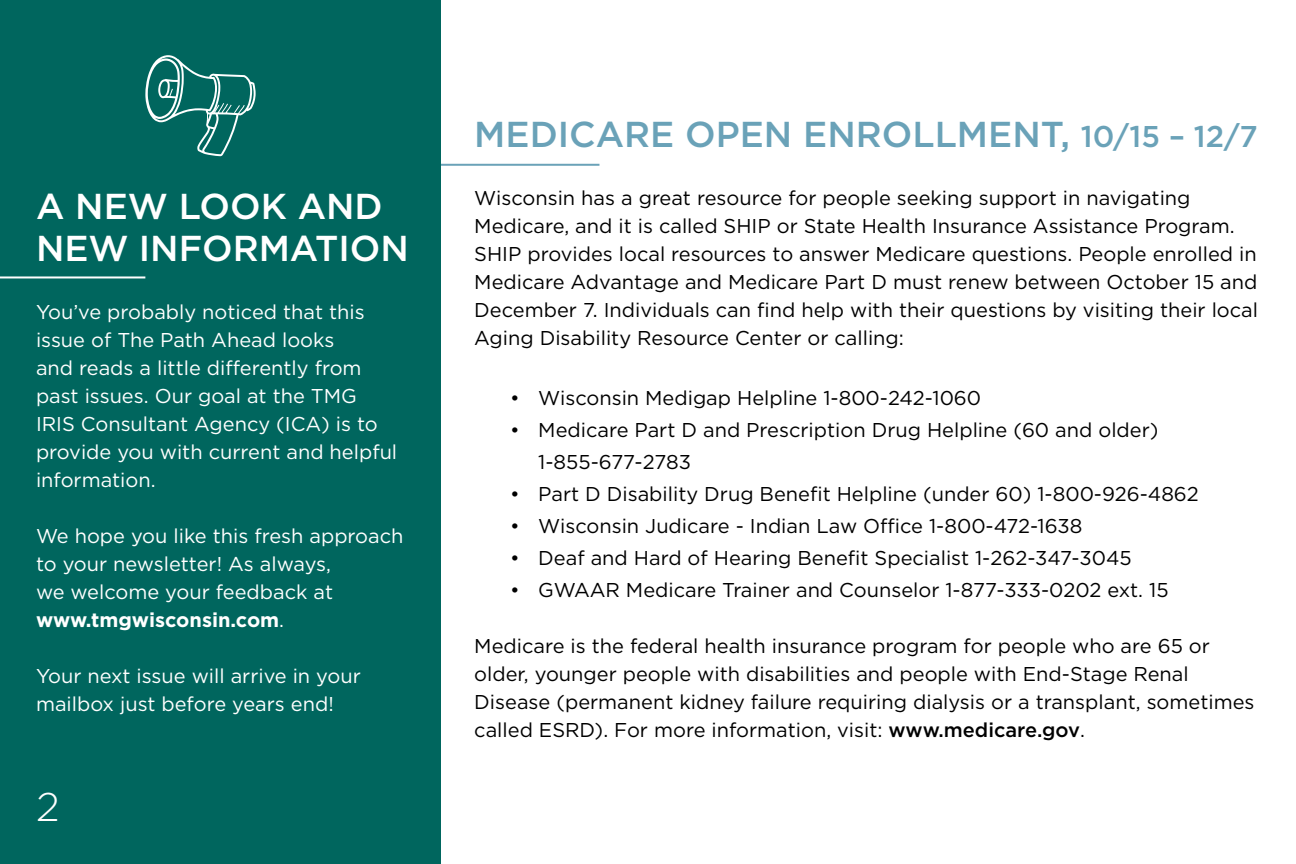
<style>
.page{position:relative;width:1296px;height:864px;background:#fff}
.page>*{position:absolute;margin:0;border:0;box-sizing:border-box;transform-origin:0 0}
.t1{font:300 40px "Gotham";color:#fff}
.t2{font:500 36px "Gotham";color:#6aa2b8}
.t3{font:500 36px/42px "Gotham";color:#fff}
.t4{font:20px/28px "Gotham";color:#000}
.t5{font:20px/28px "Gotham";color:#fff}
.s1{font-weight:700}
.s2{font-size:30px}
.s3{font-weight:500}
</style>
<div class="page">
<hr style="left:436px;top:164px;width:163px;height:2px;background:#6aa2b8">
<div style="left:0;top:0;width:441px;height:864px;background:#00665e"></div>
<hr style="left:0;top:276px;width:145px;height:2px;background:#fff">
<svg style="left:145px;top:55px;width:111px;height:101px"></svg>
<h2 class="t3" style="left:36px;top:184px;width:374px">A NEW LOOK AND<br>NEW INFORMATION</h2>
<p class="t5" style="left:36px;top:297px;width:363px">You’ve probably noticed that this issue of The Path Ahead looks<br>and reads a little differently from past issues. Our goal at the TMG<br>IRIS Consultant Agency (ICA) is to provide you with current and helpful information.</p>
<p class="t5" style="left:36px;top:521px;width:369px">We hope you like this fresh approach to your newsletter! As always,<br>we welcome your feedback at <span class="s1">www.tmgwisconsin.com</span>.</p>
<p class="t5" style="left:36px;top:661px;width:326px">Your next issue will arrive in your mailbox just before years end!</p>
<h1 class="t1" style="left:36px;top:785px;width:25px">2</h1>
<h2 class="t2" style="left:474px;top:114px;width:785px">MEDICARE OPEN ENROLLMENT, <span class="s2">10/15 – 12/7</span></h2>
<p class="t4" style="left:474px;top:183px;width:785px">Wisconsin has a great resource for people seeking support in navigating Medicare, and it is called SHIP or State Health Insurance Assistance Program.<br>SHIP provides local resources to answer Medicare questions. People enrolled in Medicare Advantage and Medicare Part D must renew between October 15 and December 7. Individuals can find help with their questions by visiting their local Aging Disability Resource Center or calling:</p>
<p class="t4" style="left:510px;top:383px;width:472px">• Wisconsin Medigap Helpline 1-800-242-1060</p>
<p class="t4" style="left:538px;top:413px;width:622px;line-height:32px;text-indent:-28px">• Medicare Part D and Prescription Drug Helpline (60 and older)<br>1-855-677-2783</p>
<p class="t4" style="left:510px;top:479px;width:690px">• Part D Disability Drug Benefit Helpline (under 60) 1-800-926-4862</p>
<p class="t4" style="left:510px;top:511px;width:574px">• Wisconsin Judicare - Indian Law Office 1-800-472-1638</p>
<p class="t4" style="left:510px;top:543px;width:623px">• Deaf and Hard of Hearing Benefit Specialist 1-262-347-3045</p>
<p class="t4" style="left:510px;top:575px;width:660px">• GWAAR Medicare Trainer and Counselor 1-877-333-0202 ext. 15</p>
<p class="t4" style="left:474px;top:631px;width:782px">Medicare is the federal health insurance program for people who are 65 or older, younger people with disabilities and people with End-Stage Renal Disease (permanent kidney failure requiring dialysis or a transplant, sometimes called ESRD). For more information, visit: <span class="s3">www.medicare.gov</span>.</p>
</div>
